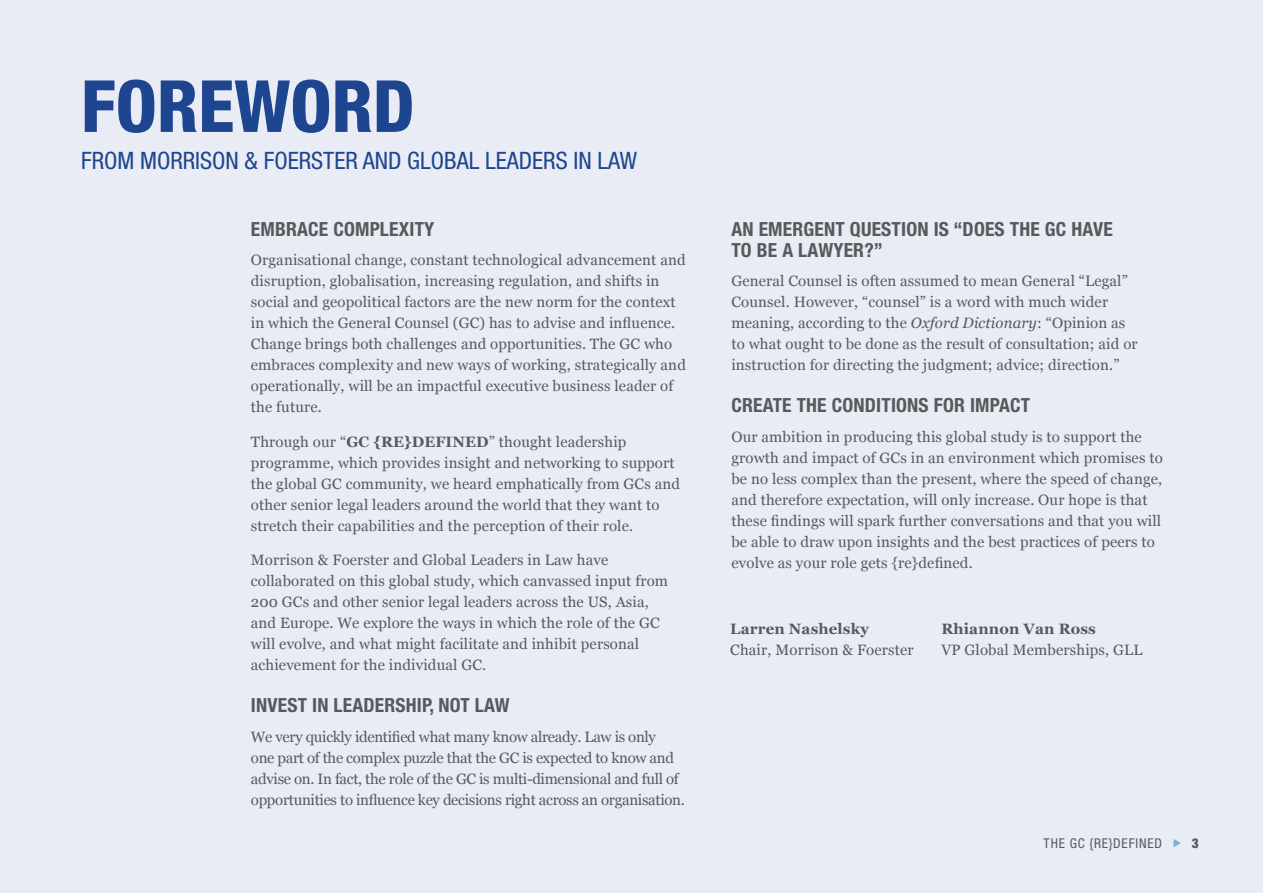
<style>
.page{position:relative;width:1263px;height:893px;background:#e9ecf5}
.page>*{position:absolute;margin:0;border:0;box-sizing:border-box;transform-origin:0 0}
.t1{font:800 condensed 72px "Helvetica Neue LT Std";color:#1e458f}
.t2{font:condensed 24px "Helvetica Neue LT Std";color:#1e458f}
.t3{font:700 condensed 19.5px/21px "Helvetica Neue LT Std";letter-spacing:.01em;color:#58595b}
.t4{font:15px/21px "Georgia";letter-spacing:.01em;color:#58595b}
.t5{font:15px/21px "Georgia";letter-spacing:-.02em;color:#58595b}
.t6{font:700 15px "Georgia";letter-spacing:.01em;color:#58595b}
.t7{font:condensed 13.5px "Helvetica Neue LT Std";letter-spacing:.06em;color:#58595b}
.t8{font:900 condensed 13.5px "Helvetica Neue LT Std";color:#58595b}
.s1{font-weight:700}
.s2{font-style:italic}
</style>
<div class="page">
<h1 class="t1" style="left:81px;top:62px;width:335px">FOREWORD</h1>
<h2 class="t2" style="left:81px;top:146px;width:557px">FROM MORRISON &amp; FOERSTER AND GLOBAL LEADERS IN LAW</h2>
<h3 class="t3" style="left:251px;top:218px;width:185px">EMBRACE COMPLEXITY</h3>
<p class="t4" style="left:251px;top:249px;width:436px">Organisational change, constant technological advancement and disruption, globalisation, increasing regulation, and shifts in social and geopolitical factors are the new norm for the context in which the General Counsel (GC) has to advise and influence.<br>Change brings both challenges and opportunities. The GC who embraces complexity and new ways of working, strategically and operationally, will be an impactful executive business leader of the future.</p>
<p class="t4" style="left:251px;top:430px;width:431px">Through our “<span class="s1">GC {RE}DEFINED</span>” thought leadership programme, which provides insight and networking to support the global GC community, we heard emphatically from GCs and other senior legal leaders around the world that they want to stretch their capabilities and the perception of their role.</p>
<p class="t4" style="left:251px;top:549px;width:419px">Morrison &amp; Foerster and Global Leaders in Law have collaborated on this global study, which canvassed input from 200 GCs and other senior legal leaders across the US, Asia, and Europe. We explore the ways in which the role of the GC will evolve, and what might facilitate and inhibit personal achievement for the individual GC.</p>
<h3 class="t3" style="left:251px;top:695px;width:260px">INVEST IN LEADERSHIP, NOT LAW</h3>
<p class="t5" style="left:251px;top:725px;width:435px">We very quickly identified what many know already. Law is only<br>one part of the complex puzzle that the GC is expected to know and advise on. In fact, the role of the GC is multi-dimensional and full of opportunities to influence key decisions right across an organisation.</p>
<h3 class="t3" style="left:731px;top:218px;width:383px">AN EMERGENT QUESTION IS “DOES THE GC HAVE<br>TO BE A LAWYER?”</h3>
<p class="t4" style="left:731px;top:270px;width:408px">General Counsel is often assumed to mean General “Legal” Counsel. However, “counsel” is a word with much wider meaning, according to the <span class="s2">Oxford Dictionary</span>: “Opinion as to what ought to be done as the result of consultation; aid or instruction for directing the judgment; advice; direction.”</p>
<h3 class="t3" style="left:731px;top:395px;width:300px">CREATE THE CONDITIONS FOR IMPACT</h3>
<p class="t4" style="left:731px;top:425px;width:433px">Our ambition in producing this global study is to support the growth and impact of GCs in an environment which promises to be no less complex than the present, where the speed of change, and therefore expectation, will only increase. Our hope is that these findings will spark further conversations and that you will be able to draw upon insights and the best practices of peers to evolve as your role gets {re}defined.</p>
<p class="t6" style="left:730px;top:617px;width:140px">Larren Nashelsky</p>
<p class="t4" style="left:730px;top:638px;width:185px">Chair, Morrison &amp; Foerster</p>
<p class="t6" style="left:941px;top:617px;width:156px">Rhiannon Van Ross</p>
<p class="t4" style="left:941px;top:638px;width:203px">VP Global Memberships, GLL</p>
<p class="t7" style="left:1044px;top:836px;width:120px">THE GC {RE}DEFINED</p>
<p class="t8" style="left:1192px;top:835px;width:9px">3</p>
</div>
